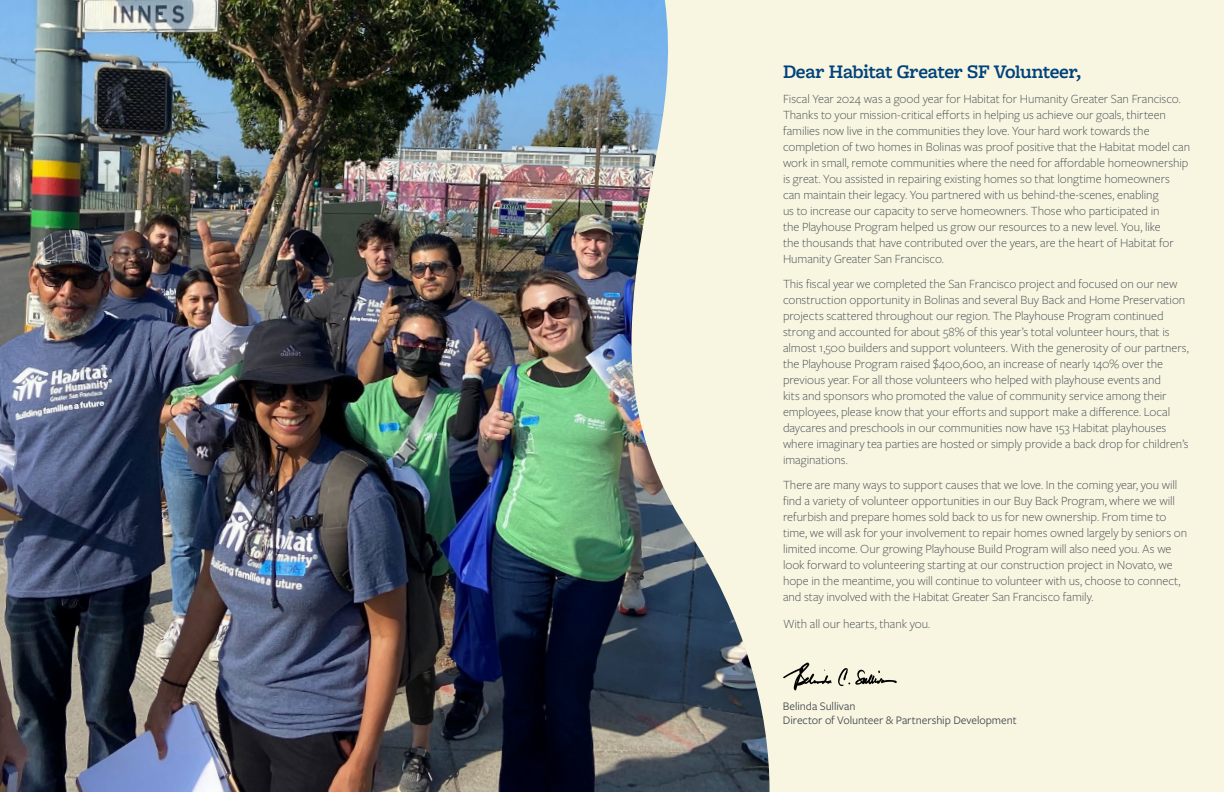
<style>
.page{position:relative;width:1224px;height:792px;background:#f8f5e1}
.page>*{position:absolute;margin:0;border:0;box-sizing:border-box;transform-origin:0 0}
.t1{font:600 20px "Freight Macro Pro";letter-spacing:-.015em;color:#00437b}
.t2{font:300 13px/16px "Freight Sans Pro";letter-spacing:-.005em;color:#41474e}
.t3{font:12px/14.4px "Freight Sans Pro";letter-spacing:-.005em;color:#41474e}
</style>
<div class="page">
<img style="left:0;top:0;width:770px;height:792px">
<svg style="left:838px;top:668px;width:59px;height:18px"></svg>
<svg style="left:783px;top:662px;width:49px;height:29px"></svg>
<h1 class="t1" style="left:783px;top:57px;width:300px">Dear Habitat Greater SF Volunteer,</h1>
<p class="t2" style="left:783px;top:90px;width:409px">Fiscal Year 2024 was a good year for Habitat for Humanity Greater San Francisco.<br>Thanks to your mission-critical efforts in helping us achieve our goals, thirteen families now live in the communities they love. Your hard work towards the completion of two homes in Bolinas was proof positive that the Habitat model can work in small, remote communities where the need for affordable homeownership is great. You assisted in repairing existing homes so that longtime homeowners can maintain their legacy. You partnered with us behind-the-scenes, enabling<br>us to increase our capacity to serve homeowners. Those who participated in<br>the Playhouse Program helped us grow our resources to a new level. You, like<br>the thousands that have contributed over the years, are the heart of Habitat for Humanity Greater San Francisco.</p>
<p class="t2" style="left:783px;top:275px;width:407px">This fiscal year we completed the San Francisco project and focused on our new construction opportunity in Bolinas and several Buy Back and Home Preservation projects scattered throughout our region. The Playhouse Program continued strong and accounted for about 58% of this year’s total volunteer hours, that is almost 1,500 builders and support volunteers. With the generosity of our partners, the Playhouse Program raised $400,600, an increase of nearly 140% over the previous year. For all those volunteers who helped with playhouse events and<br>kits and sponsors who promoted the value of community service among their employees, please know that your efforts and support make a difference. Local daycares and preschools in our communities now have 153 Habitat playhouses where imaginary tea parties are hosted or simply provide a back drop for children’s imaginations.</p>
<p class="t2" style="left:783px;top:476px;width:406px">There are many ways to support causes that we love. In the coming year, you will find a variety of volunteer opportunities in our Buy Back Program, where we will refurbish and prepare homes sold back to us for new ownership. From time to time, we will ask for your involvement to repair homes owned largely by seniors on limited income. Our growing Playhouse Build Program will also need you. As we look forward to volunteering starting at our construction project in Novato, we hope in the meantime, you will continue to volunteer with us, choose to connect, and stay involved with the Habitat Greater San Francisco family.</p>
<p class="t2" style="left:783px;top:615px;width:149px">With all our hearts, thank you.</p>
<p class="t3" style="left:783px;top:698px;width:235px">Belinda Sullivan<br>Director of Volunteer &amp; Partnership Development</p>
</div>
